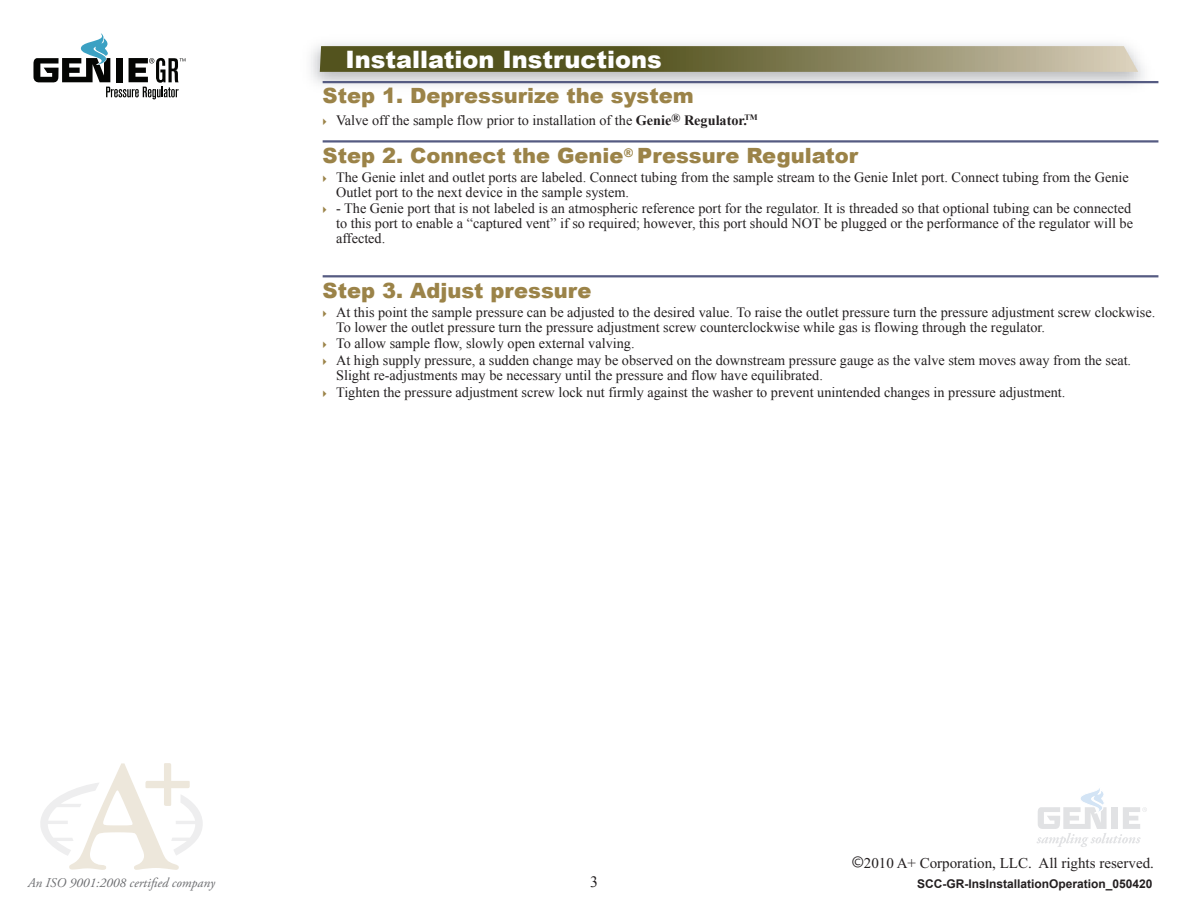
<style>
.page{position:relative;width:1188px;height:918px;background:#fff}
.page>*{position:absolute;margin:0;border:0;box-sizing:border-box;transform-origin:0 0}
.Bar_Title{font:900 24px "Arial";color:#fff}
.AFB_-_Header{font:900 21px "Arial";color:#9b8348}
.t1{font:15.75px "Times New Roman";color:#231f20}
.t2{font:15px "Times New Roman";color:#231f20}
.t3{font:14.25px/15px "Times New Roman";color:#231f20}
.t4{font:italic 13.35px "Adobe Garamond Pro";color:#6c6d70}
.t5{font:700 12px "Arial";color:#231f20}
.s1{font-weight:700}
.s2{font-family:"Myriad";font-size:18px}
</style>
<div class="page">
<svg style="left:40px;top:763px;width:163px;height:107px"></svg>
<svg style="left:1037px;top:788px;width:110px;height:59px"></svg>
<svg style="left:33px;top:33px;width:152px;height:66px"></svg>
<svg style="left:320px;top:46px;width:818px;height:26px;background:#7c794f"></svg>
<hr style="left:323px;top:81px;width:835px;height:2px;background:#555b82">
<hr style="left:323px;top:140px;width:835px;height:3px;background:#555b82">
<hr style="left:323px;top:275px;width:835px;height:2px;background:#555b82">
<p class="Bar_Title" style="left:346px;top:42px;width:318px">Installation Instructions</p>
<p class="AFB_-_Header" style="left:323px;top:81px;width:373px">Step 1. Depressurize the system</p>
<p class="t3" style="left:336px;top:113px;width:423px">Valve off the sample flow prior to installation of the <span class="s1">Genie</span><sup>®</sup> <span class="s1">Regulator.</span><sup>TM</sup></p>
<p class="AFB_-_Header" style="left:323px;top:140px;width:537px">Step 2. Connect the Genie<sup>®</sup> Pressure Regulator</p>
<p class="t3" style="left:336px;top:169px;width:794px">The Genie inlet and outlet ports are labeled. Connect tubing from the sample stream to the Genie Inlet port. Connect tubing from the Genie<br>Outlet port to the next device in the sample system.</p>
<p class="t3" style="left:336px;top:201px;width:798px">- The Genie port that is not labeled is an atmospheric reference port for the regulator. It is threaded so that optional tubing can be connected to this port to enable a “captured vent” if so required; however, this port should NOT be plugged or the performance of the regulator will be affected.</p>
<p class="AFB_-_Header" style="left:323px;top:275px;width:271px">Step 3. Adjust pressure</p>
<p class="t3" style="left:336px;top:304px;width:821px">At this point the sample pressure can be adjusted to the desired value. To raise the outlet pressure turn the pressure adjustment screw clockwise.<br>To lower the outlet pressure turn the pressure adjustment screw counterclockwise while gas is flowing through the regulator.</p>
<p class="t3" style="left:336px;top:336px;width:300px">To allow sample flow, slowly open external valving.</p>
<p class="t3" style="left:336px;top:352px;width:797px">At high supply pressure, a sudden change may be observed on the downstream pressure gauge as the valve stem moves away from the seat.<br>Slight re-adjustments may be necessary until the pressure and flow have equilibrated.</p>
<p class="t3" style="left:336px;top:384px;width:731px">Tighten the pressure adjustment screw lock nut firmly against the washer to prevent unintended changes in pressure adjustment.</p>
<p class="t2" style="left:852px;top:852px;width:304px"><span class="s2">©</span>2010 A+ Corporation, LLC. All rights reserved.</p>
<p class="t4" style="left:28px;top:875px;width:189px">An ISO 9001:2008 certified company</p>
<p class="t1" style="left:590px;top:871px;width:9px">3</p>
<p class="t5" style="left:917px;top:876px;width:237px">SCC-GR-InsInstallationOperation_050420</p>
</div>
